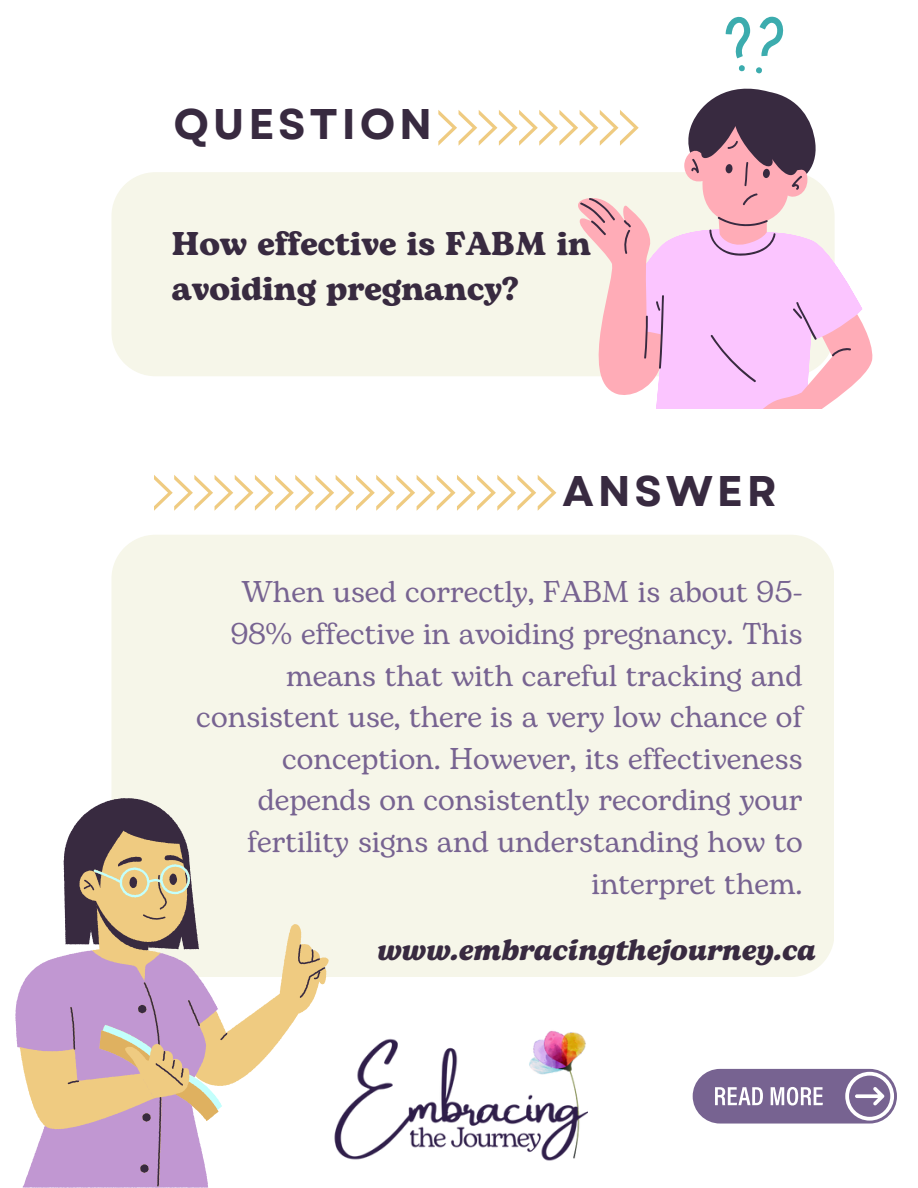
<style>
.page{position:relative;width:918px;height:1188px;background:#fff}
.page>*{position:absolute;margin:0;border:0;box-sizing:border-box;transform-origin:0 0}
.t1{font:700 42.9px "Garet";letter-spacing:.09em;color:#382a40}
.t2{font:700 32.85px/45px "Bogart";color:#382a40}
.t3{font:30px/41.7px "Bogart";color:#776391;text-align:right}
.t4{font:italic 700 29.4px "Bogart";color:#382a40}
</style>
<div class="page">
<div style="left:111px;top:172px;width:459px;height:204px;background:#f6f6e9"></div>
<div style="left:111px;top:535px;width:723px;height:442px;background:#f6f6e9"></div>
<svg style="left:438px;top:110px;width:142px;height:36px"></svg>
<svg style="left:154px;top:475px;width:402px;height:35px"></svg>
<svg style="left:570px;top:119px;width:303px;height:267px"></svg>
<svg style="left:580px;top:88px;width:272px;height:321px"></svg>
<svg style="left:726px;top:16px;width:58px;height:57px"></svg>
<svg style="left:15px;top:950px;width:193px;height:238px"></svg>
<svg style="left:64px;top:798px;width:261px;height:388px"></svg>
<svg style="left:94px;top:864px;width:128px;height:257px"></svg>
<img style="left:334px;top:1030px;width:254px;height:131px">
<div style="left:693px;top:1069px;width:204px;height:55px;background:#776391;border-radius:27px"></div>
<svg style="left:845px;top:1072px;width:49px;height:49px"></svg>
<svg style="left:715px;top:1087px;width:48px;height:18px"></svg>
<svg style="left:771px;top:1087px;width:52px;height:19px"></svg>
<p class="t1" style="left:173px;top:94px;width:260px">QUESTION</p>
<p class="t2" style="left:172px;top:223px;width:421px">How effective is FABM in avoiding pregnancy?</p>
<h1 class="t1" style="left:563px;top:460px;width:216px">ANSWER</h1>
<p class="t3" style="left:196px;top:572px;width:608px">When used correctly, FABM is about 95- 98% effective in avoiding pregnancy. This means that with careful tracking and consistent use, there is a very low chance of conception. However, its effectiveness depends on consistently recording your fertility signs and understanding how to interpret them.</p>
<h1 class="t4" style="left:378px;top:929px;width:440px">www.embracingthejourney.ca</h1>
</div>
